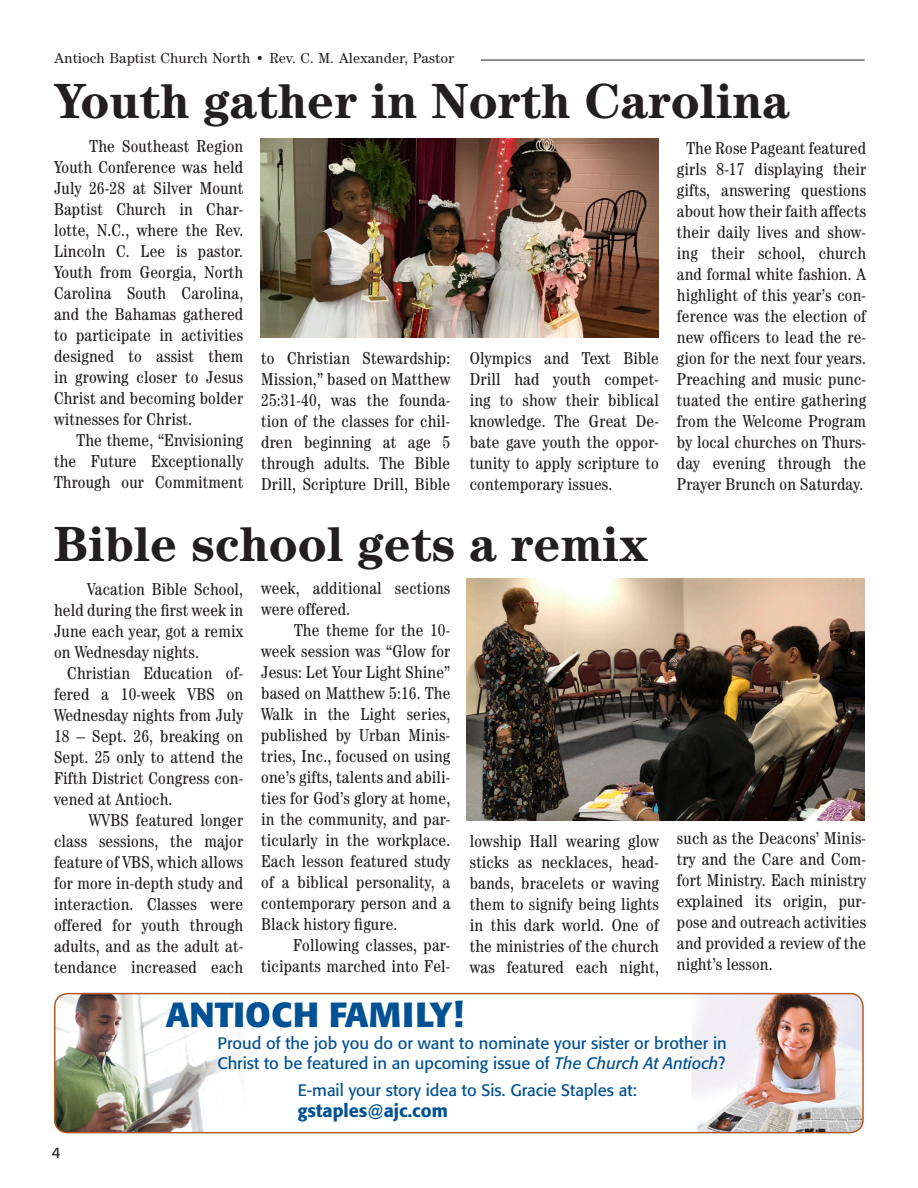
<style>
.page{position:relative;width:918px;height:1188px;background:#fff}
.page>*{position:absolute;margin:0;border:0;box-sizing:border-box;transform-origin:0 0}
.t1{font:700 49.5px "Century";color:#231f20}
.t2{font:700 34.5px "Formata";color:#005294}
.t3{font:500 18px "Formata";color:#005294}
.t4{font:condensed 17.25px/21px "Century";letter-spacing:.01em;color:#231f20;text-align:justify}
.t5{font:16.5px/19.5px "Formata";color:#005294}
.t6{font:15px "Century Itc T";color:#231f20;scale:.95 1}
.t7{font:15px "Formata";color:#231f20}
.s1{font-style:italic}
</style>
<div class="page">
<hr style="left:481px;top:60px;width:383px;height:1px;background:#231f20">
<img style="left:54px;top:994px;width:194px;height:138px">
<img style="left:691px;top:994px;width:171px;height:138px">
<div style="left:54px;top:992px;width:809px;height:141px;border:1px solid #b4561b;border-radius:13px"></div>
<img style="left:466px;top:578px;width:398px;height:242px">
<img style="left:260px;top:138px;width:398px;height:199px">
<p class="t6" style="left:54px;top:49px;width:423px">Antioch Baptist Church North • Rev. C. M. Alexander, Pastor</p>
<p class="t1" style="left:54px;top:71px;width:737px">Youth gather in North Carolina</p>
<p class="t4" style="left:54px;top:135px;width:191px;text-indent:36px">The Southeast Region Youth Conference was held July 26-28 at Silver Mount Baptist Church in Char&shy;lotte, N.C., where the Rev.<br>Lincoln C. Lee is pastor.<br>Youth from Georgia, North Carolina South Carolina, and the Bahamas gathered to participate in activities designed to assist them in growing closer to Jesus Christ and becoming bolder witnesses for Christ.</p>
<p class="t4" style="left:54px;top:429px;width:191px;text-indent:23px">The theme, “Envisioning the Future Exceptionally Through our Commitment</p>
<p class="t4" style="left:261px;top:347px;width:191px">to Christian Stewardship:<br>Mission,” based on Matthew 25:31-40, was the founda&shy;tion of the classes for chil&shy;dren beginning at age 5 through adults. The Bible Drill, Scripture Drill, Bible</p>
<p class="t4" style="left:469px;top:347px;width:191px">Olympics and Text Bible Drill had youth compet&shy;ing to show their biblical knowledge. The Great De&shy;bate gave youth the oppor&shy;tunity to apply scripture to contemporary issues.</p>
<p class="t1" style="left:54px;top:514px;width:596px">Bible school gets a remix</p>
<p class="t4" style="left:54px;top:578px;width:190px;text-indent:33px">Vacation Bible School, held during the first week in June each year, got a remix on Wednesday nights.</p>
<p class="t4" style="left:54px;top:662px;width:191px;text-indent:13px">Christian Education of&shy;fered a 10-week VBS on Wednesday nights from July 18 – Sept. 26, breaking on Sept. 25 only to attend the Fifth District Congress con&shy;vened at Antioch.</p>
<p class="t4" style="left:54px;top:809px;width:191px;text-indent:35px">WVBS featured longer class sessions, the major feature of VBS, which allows for more in-depth study and interaction. Classes were offered for youth through adults, and as the adult at&shy;tendance increased each</p>
<p class="t4" style="left:261px;top:576px;width:190px">week, additional sections were offered.</p>
<p class="t4" style="left:261px;top:618px;width:191px;text-indent:33px">The theme for the 10- week session was “Glow for Jesus: Let Your Light Shine” based on Matthew 5:16. The Walk in the Light series, published by Urban Minis&shy;tries, Inc., focused on using one’s gifts, talents and abili&shy;ties for God’s glory at home, in the community, and par&shy;ticularly in the workplace.<br>Each lesson featured study of a biblical personality, a contemporary person and a Black history figure.</p>
<p class="t4" style="left:261px;top:933px;width:191px;text-align:right">Following classes, par&shy;ticipants marched into Fel-</p>
<p class="t4" style="left:469px;top:829px;width:191px">lowship Hall wearing glow sticks as necklaces, head&shy;bands, bracelets or waving them to signify being lights in this dark world. One of the ministries of the church was featured each night,</p>
<p class="t2" style="left:166px;top:993px;width:299px">ANTIOCH FAMILY!</p>
<p class="t4" style="left:676px;top:137px;width:191px;text-align:center">The Rose Pageant featured girls 8-17 displaying their gifts, answering questions about how their faith affects their daily lives and show&shy;ing their school, church and formal white fashion. A highlight of this year’s con&shy;ference was the election of new officers to lead the re&shy;gion for the next four years.<br>Preaching and music punc&shy;tuated the entire gathering from the Welcome Program by local churches on Thurs&shy;day evening through the<br>Prayer Brunch on Saturday.</p>
<p class="t4" style="left:676px;top:827px;width:191px">such as the Deacons’ Minis&shy;try and the Care and Com&shy;fort Ministry. Each ministry explained its origin, pur&shy;pose and outreach activities and provided a review of the night’s lesson.</p>
<p class="t5" style="left:217px;top:1033px;width:511px">Proud of the job you do or want to nominate your sister or brother in<br>Christ to be featured in an upcoming issue of <span class="s1">The Church At Antioch</span>?</p>
<p class="t7" style="left:52px;top:1143px;width:10px">4</p>
<p class="t5" style="left:298px;top:1080px;width:340px">E-mail your story idea to Sis. Gracie Staples at:</p>
<p class="t3" style="left:298px;top:1099px;width:151px">gstaples@ajc.com</p>
</div>
